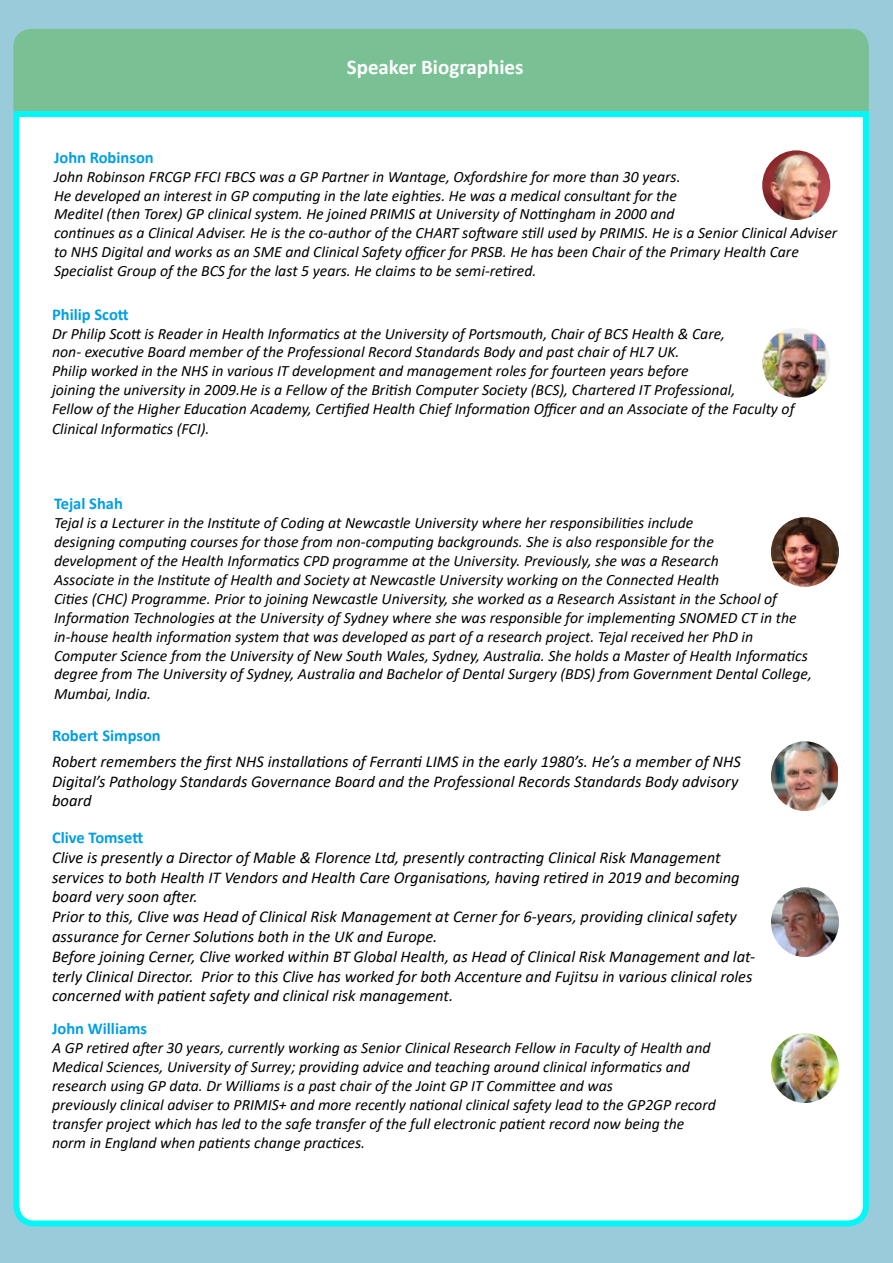
<style>
.page{position:relative;width:893px;height:1263px;background:#9acbda}
.page>*{position:absolute;margin:0;border:0;box-sizing:border-box;transform-origin:0 0}
.t1{font:700 21px "Calibri";color:#fff}
.t2{font:italic 16.5px/19.8px "Calibri";color:#000}
.t3{font:700 16.5px "Calibri";color:#009fe3}
.t4{font:italic 15.75px/19px "Calibri";color:#000}
</style>
<div class="page">
<div style="left:13px;top:111px;width:856px;height:1116px;background:#fff"></div>
<div style="left:13px;top:29px;width:856px;height:82px;background:#79c194"></div>
<img style="left:762px;top:150px;width:68px;height:70px">
<img style="left:771px;top:517px;width:68px;height:70px">
<img style="left:762px;top:328px;width:68px;height:70px">
<img style="left:771px;top:1033px;width:68px;height:70px">
<img style="left:771px;top:741px;width:67px;height:70px">
<img style="left:771px;top:887px;width:68px;height:70px">
<h1 class="t1" style="left:347px;top:53px;width:178px">Speaker Biographies</h1>
<p class="t3" style="left:54px;top:146px;width:101px">John Robinson</p>
<p class="t4" style="left:54px;top:166px;width:785px">John Robinson FRCGP FFCI FBCS was a GP Partner in Wantage, Oxfordshire for more than 30 years.<br>He developed an interest in GP computing in the late eighties. He was a medical consultant for the<br>Meditel (then Torex) GP clinical system. He joined PRIMIS at University of Nottingham in 2000 and<br>continues as a Clinical Adviser. He is the co-author of the CHART software still used by PRIMIS. He is a Senior Clinical Adviser to NHS Digital and works as an SME and Clinical Safety officer for PRSB. He has been Chair of the Primary Health Care Specialist Group of the BCS for the last 5 years. He claims to be semi-retired.</p>
<p class="t3" style="left:52px;top:302px;width:78px">Philip Scott</p>
<p class="t4" style="left:52px;top:323px;width:744px">Dr Philip Scott is Reader in Health Informatics at the University of Portsmouth, Chair of BCS Health &amp; Care,<br>non- executive Board member of the Professional Record Standards Body and past chair of HL7 UK.<br>Philip worked in the NHS in various IT development and management roles for fourteen years before<br>joining the university in 2009.He is a Fellow of the British Computer Society (BCS), Chartered IT Professional,<br>Fellow of the Higher Education Academy, Certified Health Chief Information Officer and an Associate of the Faculty of Clinical Informatics (FCI).</p>
<p class="t3" style="left:54px;top:492px;width:70px">Tejal Shah</p>
<p class="t4" style="left:54px;top:513px;width:759px">Tejal is a Lecturer in the Institute of Coding at Newcastle University where her responsibilities include<br>designing computing courses for those from non-computing backgrounds. She is also responsible for the<br>development of the Health Informatics CPD programme at the University. Previously, she was a Research<br>Associate in the Institute of Health and Society at Newcastle University working on the Connected Health<br>Cities (CHC) Programme. Prior to joining Newcastle University, she worked as a Research Assistant in the School of Information Technologies at the University of Sydney where she was responsible for implementing SNOMED CT in the in-house health information system that was developed as part of a research project. Tejal received her PhD in Computer Science from the University of New South Wales, Sydney, Australia. She holds a Master of Health Informatics degree from The University of Sydney, Australia and Bachelor of Dental Surgery (BDS) from Government Dental College, Mumbai, India.</p>
<p class="t3" style="left:52px;top:723px;width:110px">Robert Simpson</p>
<p class="t2" style="left:52px;top:751px;width:690px">Robert remembers the first NHS installations of Ferranti LIMS in the early 1980’s. He’s a member of NHS<br>Digital’s Pathology Standards Governance Board and the Professional Records Standards Body advisory board</p>
<p class="t3" style="left:52px;top:825px;width:93px">Clive Tomsett</p>
<p class="t2" style="left:52px;top:847px;width:705px">Clive is presently a Director of Mable &amp; Florence Ltd, presently contracting Clinical Risk Management services to both Health IT Vendors and Health Care Organisations, having retired in 2019 and becoming board very soon after.<br>Prior to this, Clive was Head of Clinical Risk Management at Cerner for 6-years, providing clinical safety assurance for Cerner Solutions both in the UK and Europe.<br>Before joining Cerner, Clive worked within BT Global Health, as Head of Clinical Risk Management and lat&shy;terly Clinical Director. Prior to this Clive has worked for both Accenture and Fujitsu in various clinical roles concerned with patient safety and clinical risk management.</p>
<p class="t3" style="left:52px;top:1017px;width:97px">John Williams</p>
<p class="t4" style="left:52px;top:1038px;width:665px">A GP retired after 30 years, currently working as Senior Clinical Research Fellow in Faculty of Health and Medical Sciences, University of Surrey; providing advice and teaching around clinical informatics and research using GP data. Dr Williams is a past chair of the Joint GP IT Committee and was<br>previously clinical adviser to PRIMIS+ and more recently national clinical safety lead to the GP2GP record transfer project which has led to the safe transfer of the full electronic patient record now being the norm in England when patients change practices.</p>
</div>
